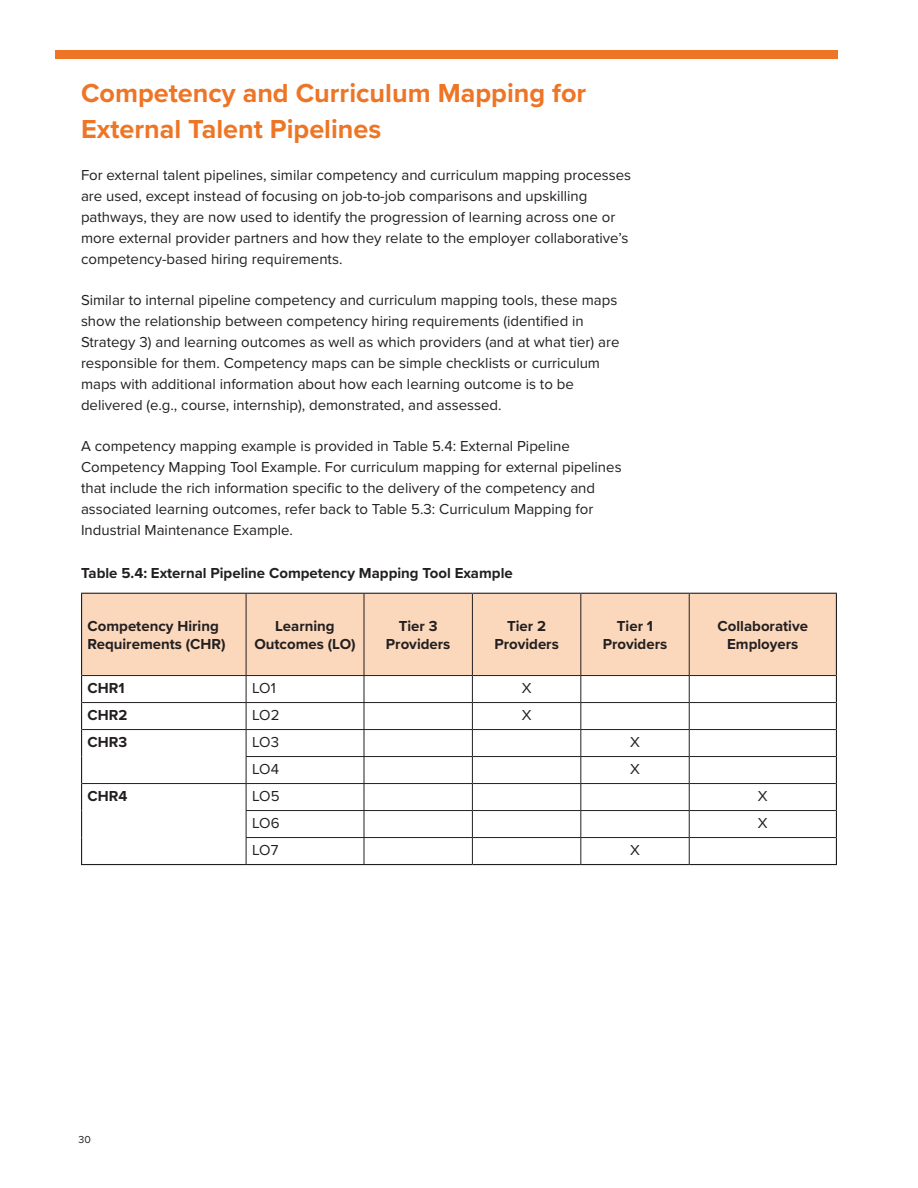
<style>
.page{position:relative;width:918px;height:1188px;background:#fff}
.page>*{position:absolute;margin:0;border:0;box-sizing:border-box;transform-origin:0 0}
.Unit_Subheader_-_18{font:700 27px/36px "Proxima Nova";color:#ee7525}
.Body_-_space_after{font:15px/21px "Proxima Nova";color:#231f20}
.Table_bold_header_ce{font:700 15px/18px "Proxima Nova";color:#231f20;text-align:center}
.Paragraph_Style_1{font:700 15px "Proxima Nova";color:#231f20}
.Table_bold_header_le{font:700 15px/18px "Proxima Nova";color:#231f20}
.t1{font:10.5px "Proxima Nova";color:#231f20}
</style>
<div class="page">
<div style="left:55px;top:50px;width:783px;height:9px;background:#ee7525"></div>
<div style="left:82px;top:594px;width:754px;height:81px;background:#fbd8bc"></div>
<hr style="left:246px;top:594px;width:1px;height:81px;background:#231f20">
<hr style="left:364px;top:594px;width:1px;height:81px;background:#231f20">
<hr style="left:472px;top:594px;width:1px;height:81px;background:#231f20">
<hr style="left:580px;top:594px;width:1px;height:81px;background:#231f20">
<hr style="left:689px;top:594px;width:1px;height:81px;background:#231f20">
<hr style="left:82px;top:675px;width:164px;height:1px;background:#231f20">
<hr style="left:246px;top:675px;width:118px;height:1px;background:#231f20">
<hr style="left:364px;top:675px;width:108px;height:1px;background:#231f20">
<hr style="left:472px;top:675px;width:109px;height:1px;background:#231f20">
<hr style="left:581px;top:675px;width:108px;height:1px;background:#231f20">
<hr style="left:689px;top:675px;width:147px;height:1px;background:#231f20">
<hr style="left:82px;top:702px;width:164px;height:1px;background:#231f20">
<hr style="left:246px;top:702px;width:118px;height:1px;background:#231f20">
<hr style="left:364px;top:702px;width:108px;height:1px;background:#231f20">
<hr style="left:472px;top:702px;width:109px;height:1px;background:#231f20">
<hr style="left:581px;top:702px;width:108px;height:1px;background:#231f20">
<hr style="left:689px;top:702px;width:147px;height:1px;background:#231f20">
<hr style="left:82px;top:729px;width:164px;height:1px;background:#231f20">
<hr style="left:246px;top:729px;width:118px;height:1px;background:#231f20">
<hr style="left:364px;top:729px;width:108px;height:1px;background:#231f20">
<hr style="left:472px;top:729px;width:109px;height:1px;background:#231f20">
<hr style="left:581px;top:729px;width:108px;height:1px;background:#231f20">
<hr style="left:689px;top:729px;width:147px;height:1px;background:#231f20">
<hr style="left:246px;top:756px;width:118px;height:1px;background:#231f20">
<hr style="left:364px;top:756px;width:108px;height:1px;background:#231f20">
<hr style="left:472px;top:756px;width:109px;height:1px;background:#231f20">
<hr style="left:581px;top:756px;width:108px;height:1px;background:#231f20">
<hr style="left:689px;top:756px;width:147px;height:1px;background:#231f20">
<hr style="left:82px;top:783px;width:164px;height:1px;background:#231f20">
<hr style="left:246px;top:783px;width:118px;height:1px;background:#231f20">
<hr style="left:364px;top:783px;width:108px;height:1px;background:#231f20">
<hr style="left:472px;top:783px;width:109px;height:1px;background:#231f20">
<hr style="left:581px;top:783px;width:108px;height:1px;background:#231f20">
<hr style="left:689px;top:783px;width:147px;height:1px;background:#231f20">
<hr style="left:246px;top:810px;width:118px;height:1px;background:#231f20">
<hr style="left:364px;top:810px;width:108px;height:1px;background:#231f20">
<hr style="left:472px;top:810px;width:109px;height:1px;background:#231f20">
<hr style="left:581px;top:810px;width:108px;height:1px;background:#231f20">
<hr style="left:689px;top:810px;width:147px;height:1px;background:#231f20">
<hr style="left:246px;top:837px;width:118px;height:1px;background:#231f20">
<svg style="left:246px;top:676px;width:1px;height:188px"></svg>
<hr style="left:364px;top:837px;width:108px;height:1px;background:#231f20">
<svg style="left:364px;top:676px;width:1px;height:188px"></svg>
<hr style="left:472px;top:837px;width:109px;height:1px;background:#231f20">
<svg style="left:472px;top:676px;width:1px;height:188px"></svg>
<hr style="left:581px;top:837px;width:108px;height:1px;background:#231f20">
<svg style="left:580px;top:676px;width:1px;height:188px"></svg>
<hr style="left:689px;top:837px;width:147px;height:1px;background:#231f20">
<svg style="left:689px;top:676px;width:1px;height:188px"></svg>
<hr style="left:81px;top:593px;width:165px;height:1px;background:#231f20">
<hr style="left:81px;top:594px;width:1px;height:82px;background:#231f20">
<hr style="left:246px;top:593px;width:118px;height:1px;background:#231f20">
<hr style="left:364px;top:593px;width:108px;height:1px;background:#231f20">
<hr style="left:472px;top:593px;width:109px;height:1px;background:#231f20">
<hr style="left:581px;top:593px;width:108px;height:1px;background:#231f20">
<hr style="left:689px;top:593px;width:148px;height:1px;background:#231f20">
<hr style="left:836px;top:594px;width:1px;height:82px;background:#231f20">
<svg style="left:81px;top:676px;width:1px;height:188px"></svg>
<hr style="left:81px;top:864px;width:165px;height:1px;background:#231f20">
<svg style="left:836px;top:676px;width:1px;height:188px"></svg>
<hr style="left:246px;top:864px;width:118px;height:1px;background:#231f20">
<hr style="left:364px;top:864px;width:108px;height:1px;background:#231f20">
<hr style="left:472px;top:864px;width:109px;height:1px;background:#231f20">
<hr style="left:581px;top:864px;width:108px;height:1px;background:#231f20">
<hr style="left:689px;top:864px;width:148px;height:1px;background:#231f20">
<p class="Unit_Subheader_-_18" style="left:81px;top:75px;width:507px">Competency and Curriculum Mapping for<br>External Talent Pipelines</p>
<p class="Body_-_space_after" style="left:81px;top:163px;width:552px">For external talent pipelines, similar competency and curriculum mapping processes are used, except instead of focusing on job-to-job comparisons and upskilling pathways, they are now used to identify the progression of learning across one or more external provider partners and how they relate to the employer collaborative’s competency-based hiring requirements.</p>
<p class="Body_-_space_after" style="left:81px;top:289px;width:540px">Similar to internal pipeline competency and curriculum mapping tools, these maps show the relationship between competency hiring requirements (identified in Strategy 3) and learning outcomes as well as which providers (and at what tier) are responsible for them. Competency maps can be simple checklists or curriculum maps with additional information about how each learning outcome is to be delivered (e.g., course, internship), demonstrated, and assessed.</p>
<p class="Body_-_space_after" style="left:81px;top:435px;width:542px">A competency mapping example is provided in Table 5.4: External Pipeline Competency Mapping Tool Example. For curriculum mapping for external pipelines that include the rich information specific to the delivery of the competency and associated learning outcomes, refer back to Table 5.3: Curriculum Mapping for Industrial Maintenance Example.</p>
<p class="Paragraph_Style_1" style="left:81px;top:561px;width:433px">Table 5.4: External Pipeline Competency Mapping Tool Example</p>
<p class="Table_bold_header_le" style="left:88px;top:617px;width:140px">Competency Hiring<br>Requirements (CHR)</p>
<p class="Table_bold_header_ce" style="left:254px;top:617px;width:103px">Learning<br>Outcomes (LO)</p>
<p class="Table_bold_header_ce" style="left:386px;top:617px;width:66px">Tier 3<br>Providers</p>
<p class="Table_bold_header_ce" style="left:494px;top:617px;width:66px">Tier 2<br>Providers</p>
<p class="Table_bold_header_ce" style="left:603px;top:617px;width:66px">Tier 1<br>Providers</p>
<p class="Table_bold_header_ce" style="left:718px;top:617px;width:92px">Collaborative<br>Employers</p>
<p class="Paragraph_Style_1" style="left:88px;top:677px;width:39px">CHR1</p>
<p class="Body_-_space_after" style="left:252px;top:677px;width:25px">LO1</p>
<p class="Body_-_space_after" style="left:522px;top:677px;width:11px">X</p>
<p class="Paragraph_Style_1" style="left:88px;top:704px;width:41px">CHR2</p>
<p class="Body_-_space_after" style="left:252px;top:704px;width:29px">LO2</p>
<p class="Body_-_space_after" style="left:522px;top:704px;width:11px">X</p>
<p class="Paragraph_Style_1" style="left:88px;top:731px;width:41px">CHR3</p>
<p class="Body_-_space_after" style="left:252px;top:731px;width:28px">LO3</p>
<p class="Body_-_space_after" style="left:630px;top:731px;width:11px">X</p>
<p class="Body_-_space_after" style="left:252px;top:758px;width:28px">LO4</p>
<p class="Body_-_space_after" style="left:630px;top:758px;width:11px">X</p>
<p class="Paragraph_Style_1" style="left:88px;top:785px;width:41px">CHR4</p>
<p class="Body_-_space_after" style="left:252px;top:785px;width:29px">LO5</p>
<p class="Body_-_space_after" style="left:758px;top:785px;width:11px">X</p>
<p class="Body_-_space_after" style="left:252px;top:812px;width:29px">LO6</p>
<p class="Body_-_space_after" style="left:758px;top:812px;width:11px">X</p>
<p class="Body_-_space_after" style="left:252px;top:839px;width:28px">LO7</p>
<p class="Body_-_space_after" style="left:630px;top:839px;width:11px">X</p>
<p class="t1" style="left:79px;top:1132px;width:14px">30</p>
</div>
